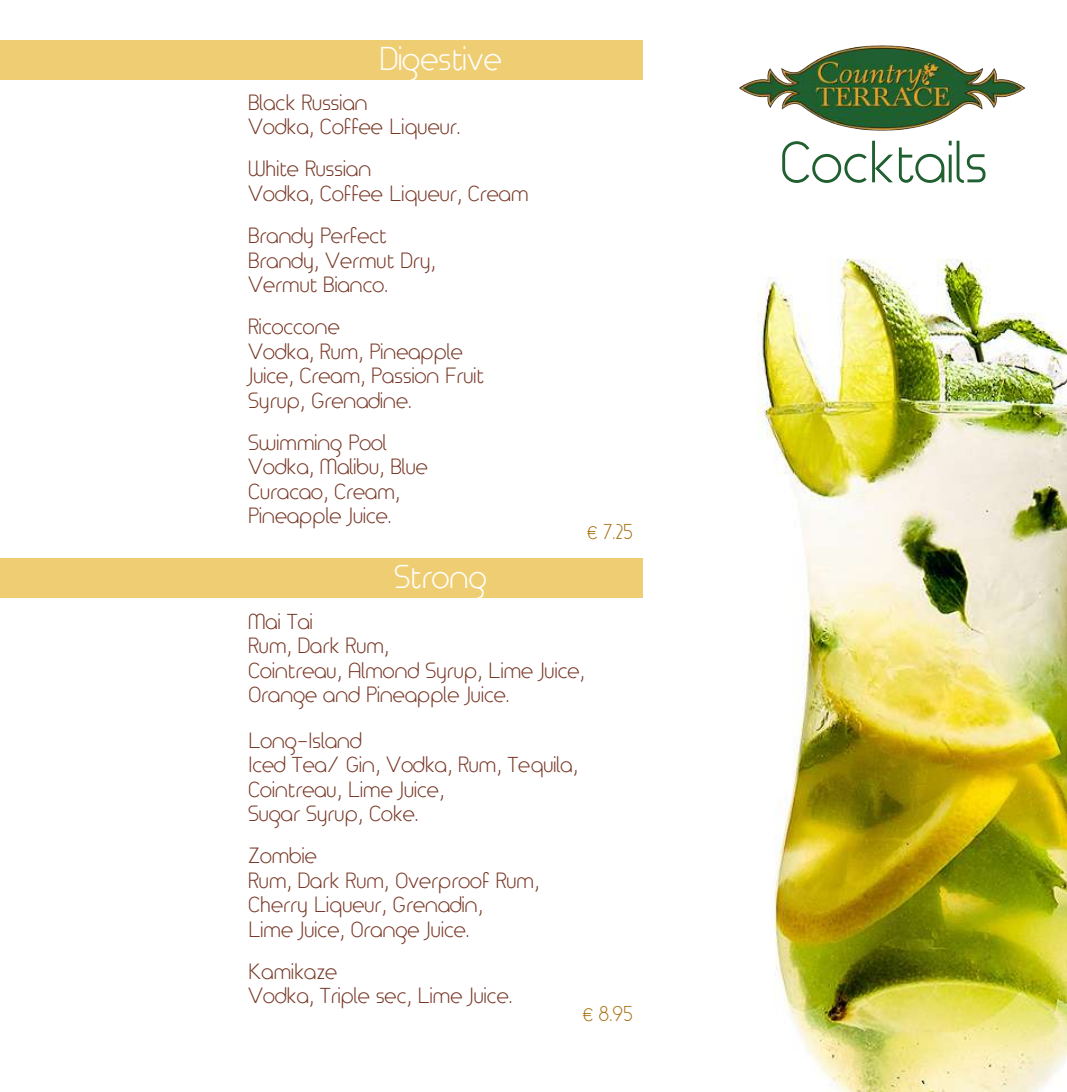
<style>
.page{position:relative;width:1067px;height:1092px;background:#fff}
.page>*{position:absolute;margin:0;border:0;box-sizing:border-box;transform-origin:0 0}
.t1{font:55.48px "Time Burner";color:#1f5f30}
.t2{font:31.5px "Time Burner";color:#fff}
.t3{font:21px/24.5px "Time Burner";color:#773726}
.t4{font:17.5px "Time Burner";color:#a46907}
</style>
<div class="page">
<div style="left:0;top:558px;width:642px;height:40px;background:#efce73"></div>
<div style="left:0;top:40px;width:642px;height:39px;background:#efce73"></div>
<img style="left:739px;top:45px;width:286px;height:86px">
<img style="left:757px;top:258px;width:310px;height:833px">
<h2 class="t2" style="left:379px;top:41px;width:124px">Digestive</h2>
<p class="t3" style="left:248px;top:92px;width:214px">Black Russian<br>Vodka, Coffee Liqueur.</p>
<p class="t3" style="left:248px;top:158px;width:282px">White Russian<br>Vodka, Coffee Liqueur, Cream</p>
<p class="t3" style="left:248px;top:225px;width:189px">Brandy Perfect<br>Brandy, Vermut Dry,<br>Vermut Bianco.</p>
<p class="t3" style="left:248px;top:316px;width:237px">Ricoccone<br>Vodka, Rum, Pineapple<br>Juice, Cream, Passion Fruit<br>Syrup, Grenadine.</p>
<p class="t3" style="left:248px;top:431px;width:181px">Swimming Pool<br>Vodka, Malibu, Blue<br>Curacao, Cream,<br>Pineapple Juice.</p>
<p class="t4" style="left:587px;top:523px;width:47px">€ 7.25</p>
<h2 class="t2" style="left:394px;top:559px;width:94px">Strong</h2>
<p class="t3" style="left:248px;top:610px;width:338px">Mai Tai<br>Rum, Dark Rum,<br>Cointreau, Almond Syrup, Lime Juice,<br>Orange and Pineapple Juice.</p>
<p class="t3" style="left:248px;top:729px;width:331px">Long-Island<br>Iced Tea/ Gin, Vodka, Rum, Tequila,<br>Cointreau, Lime Juice,<br>Sugar Syrup, Coke.</p>
<p class="t3" style="left:248px;top:845px;width:292px">Zombie<br>Rum, Dark Rum, Overproof Rum,<br>Cherry Liqueur, Grenadin,<br>Lime Juice, Orange Juice.</p>
<p class="t3" style="left:248px;top:960px;width:266px">Kamikaze<br>Vodka, Triple sec, Lime Juice.</p>
<p class="t4" style="left:582px;top:1004px;width:52px">€ 8.95</p>
<h1 class="t1" style="left:779px;top:131px;width:210px">Cocktails</h1>
</div>
